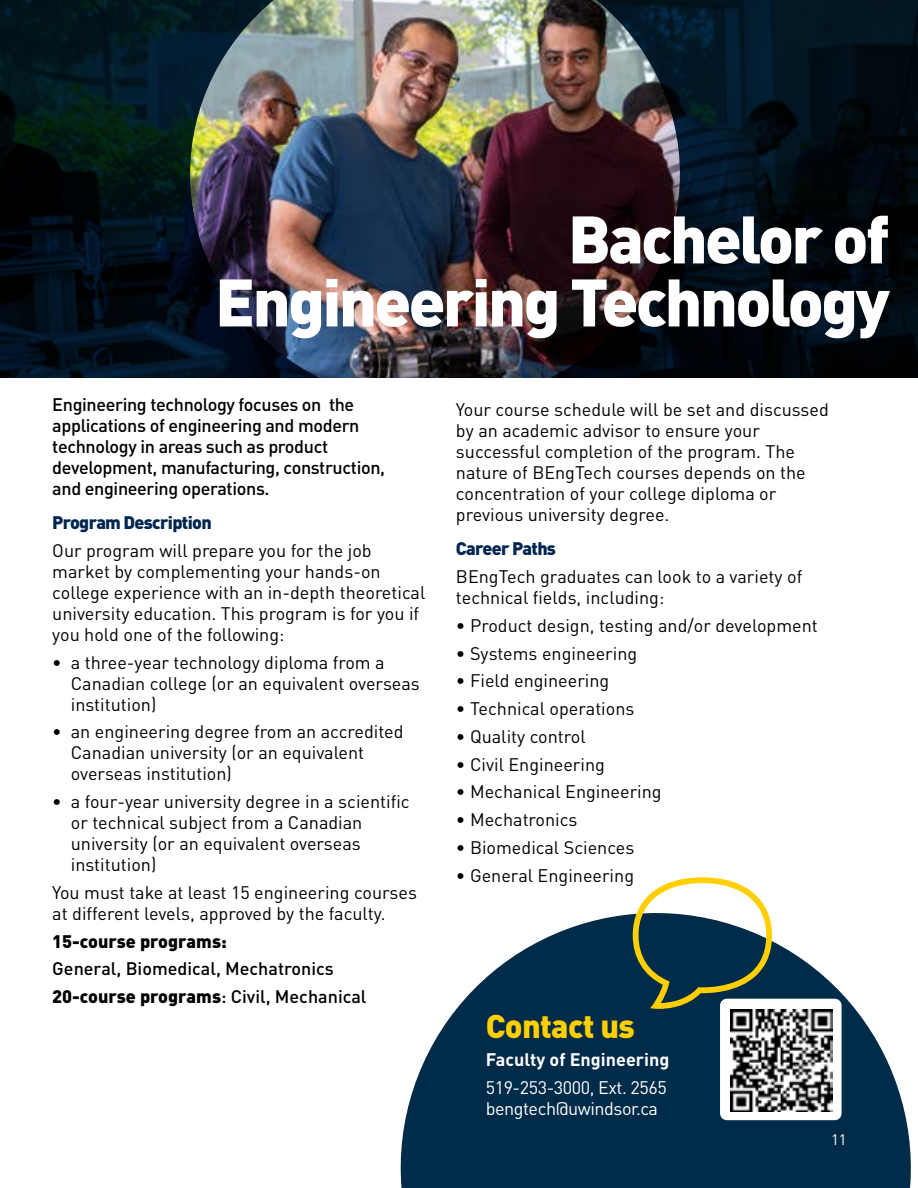
<style>
.page{position:relative;width:918px;height:1188px;background:#fff}
.page>*{position:absolute;margin:0;border:0;box-sizing:border-box;transform-origin:0 0}
.t1{font:900 66px/63px "DIN Pro";letter-spacing:-.04em;color:#fff;text-align:right}
.t2{font:900 32.4px "DIN Pro";letter-spacing:-.02em;color:#ffcf01}
.t3{font:18px/21px "DIN Pro";color:#000}
.t4{font:500 18px/21px "DIN Pro";letter-spacing:-.02em;color:#000}
.t5{font:500 18px/27.8px "DIN Pro";color:#000}
.t6{font:18px/21px "DIN Pro";letter-spacing:-.025em;color:#fff}
.t7{font:900 18px "DIN Pro";letter-spacing:-.04em;color:#00254f}
.t8{font:700 18px "DIN Pro";color:#fff}
.t9{font:900 18px "DIN Pro";color:#000}
.t10{font:15px "DIN Pro";color:#fff}
.s1{font-weight:900}
</style>
<div class="page">
<svg style="left:0;top:0;width:918px;height:378px"></svg>
<img style="left:190px;top:0;width:490px;height:378px">
<svg style="left:400px;top:914px;width:511px;height:274px;fill:#002b49"></svg>
<svg style="left:633px;top:877px;width:139px;height:132px"></svg>
<div style="left:720px;top:999px;width:122px;height:121px;background:#fff;border-radius:7px"></div>
<img style="left:730px;top:1009px;width:102px;height:102px">
<h1 class="t1" style="left:215px;top:205px;width:676px">Bachelor of<br>Engineering Technology</h1>
<p class="t4" style="left:52px;top:393px;width:334px">Engineering technology focuses on the applications of engineering and modern technology in areas such as product development, manufacturing, construction, and engineering operations.</p>
<p class="t7" style="left:52px;top:510px;width:161px">Program Description</p>
<p class="t3" style="left:52px;top:539px;width:375px">Our program will prepare you for the job market by complementing your hands-on college experience with an in-depth theoretical university education. This program is for you if you hold one of the following:</p>
<p class="t3" style="left:71px;top:651px;width:351px;text-indent:-19px">• a three-year technology diploma from a<br>Canadian college (or an equivalent overseas institution)</p>
<p class="t3" style="left:71px;top:721px;width:334px;text-indent:-19px">• an engineering degree from an accredited<br>Canadian university (or an equivalent overseas institution)</p>
<p class="t3" style="left:71px;top:790px;width:340px;text-indent:-19px">• a four-year university degree in a scientific or technical subject from a Canadian university (or an equivalent overseas institution)</p>
<p class="t3" style="left:52px;top:881px;width:366px">You must take at least 15 engineering courses at different levels, approved by the faculty.</p>
<p class="t9" style="left:52px;top:929px;width:176px">15-course programs:</p>
<p class="t5" style="left:52px;top:954px;width:316px">General, Biomedical, Mechatronics<br><span class="s1">20-course programs</span>: Civil, Mechanical</p>
<p class="t3" style="left:456px;top:398px;width:374px">Your course schedule will be set and discussed by an academic advisor to ensure your successful completion of the program. The nature of BEngTech courses depends on the concentration of your college diploma or previous university degree.</p>
<p class="t7" style="left:456px;top:537px;width:102px">Career Paths</p>
<p class="t3" style="left:456px;top:565px;width:348px">BEngTech graduates can look to a variety of technical fields, including:</p>
<p class="t3" style="left:456px;top:614px;width:363px">• Product design, testing and/or development</p>
<p class="t3" style="left:456px;top:642px;width:183px">• Systems engineering</p>
<p class="t3" style="left:456px;top:670px;width:155px">• Field engineering</p>
<p class="t3" style="left:456px;top:697px;width:180px">• Technical operations</p>
<p class="t3" style="left:456px;top:725px;width:131px">• Quality control</p>
<p class="t3" style="left:456px;top:753px;width:150px">• Civil Engineering</p>
<p class="t3" style="left:456px;top:781px;width:207px">• Mechanical Engineering</p>
<p class="t3" style="left:456px;top:809px;width:123px">• Mechatronics</p>
<p class="t3" style="left:456px;top:836px;width:180px">• Biomedical Sciences</p>
<p class="t3" style="left:456px;top:864px;width:180px">• General Engineering</p>
<h2 class="t2" style="left:486px;top:1005px;width:151px">Contact us</h2>
<p class="t8" style="left:486px;top:1047px;width:185px">Faculty of Engineering</p>
<p class="t6" style="left:486px;top:1076px;width:182px">519-253-3000, Ext. 2565 bengtech@uwindsor.ca</p>
<p class="t10" style="left:831px;top:1130px;width:17px">11</p>
</div>
